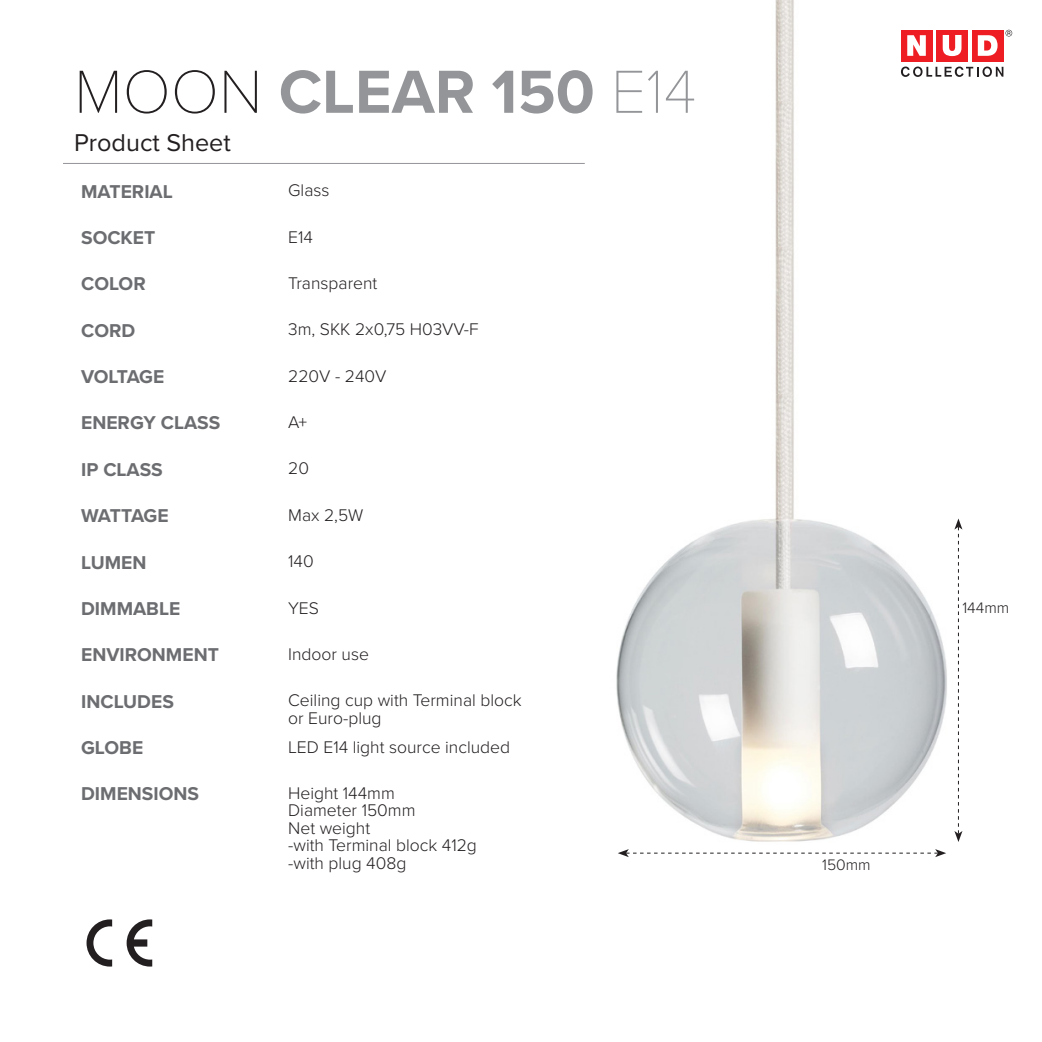
<style>
.page{position:relative;width:1042px;height:1042px;background:#fff}
.page>*{position:absolute;margin:0;border:0;box-sizing:border-box;transform-origin:0 0}
.t1{font:700 63px "Proxima Nova";color:#939598}
.t2{font:25.2px "Proxima Nova";color:#231f20}
.t3{font:700 19.25px "Proxima Nova";color:#6c6d70}
.t4{font:700 19.25px "Proxima Nova";letter-spacing:-.025em;color:#6c6d70}
.t5{font:700 19.25px "Proxima Nova";letter-spacing:-.04em;color:#6c6d70}
.t6{font:300 17.5px/17.5px "Proxima Nova";color:#231f20}
.Styckeformat_1{font:300 15.75px "Proxima Nova";color:#231f20}
.s1{font-family:"Proxima Nova T";font-weight:100;color:#231f20}
.s2{font-family:"Proxima Nova T";font-weight:100}
</style>
<div class="page">
<img style="left:616px;top:0;width:397px;height:842px">
<hr style="left:63px;top:163px;width:522px;height:1px;background:#939598">
<div style="left:901px;top:30px;width:31px;height:31px;background:#ee1d23"></div>
<div style="left:936px;top:30px;width:32px;height:31px;background:#ee1d23"></div>
<div style="left:972px;top:30px;width:31px;height:31px;background:#ee1d23"></div>
<svg style="left:907px;top:35px;width:19px;height:21px"></svg>
<svg style="left:942px;top:35px;width:19px;height:21px"></svg>
<svg style="left:978px;top:35px;width:19px;height:21px"></svg>
<svg style="left:901px;top:67px;width:102px;height:10px"></svg>
<svg style="left:1005px;top:30px;width:7px;height:6px"></svg>
<svg style="left:618px;top:849px;width:328px;height:8px"></svg>
<svg style="left:954px;top:518px;width:8px;height:324px"></svg>
<svg style="left:87px;top:919px;width:25px;height:47px"></svg>
<svg style="left:127px;top:919px;width:25px;height:47px"></svg>
<p class="t1" style="left:74px;top:45px;width:624px"><span class="s1">MOON</span> CLEAR 150 <span class="s2">E14</span></p>
<p class="t2" style="left:74px;top:123px;width:158px">Product Sheet</p>
<p class="t3" style="left:81px;top:177px;width:93px">MATERIAL</p>
<p class="t6" style="left:288px;top:181px;width:43px">Glass</p>
<p class="t3" style="left:81px;top:223px;width:76px">SOCKET</p>
<p class="t6" style="left:288px;top:227px;width:26px">E14</p>
<p class="t3" style="left:81px;top:270px;width:66px">COLOR</p>
<p class="t6" style="left:288px;top:273px;width:91px">Transparent</p>
<p class="t3" style="left:81px;top:316px;width:56px">CORD</p>
<p class="t6" style="left:288px;top:320px;width:192px">3m, SKK 2x0,75 H03VV-F</p>
<p class="t4" style="left:81px;top:362px;width:85px">VOLTAGE</p>
<p class="t6" style="left:288px;top:366px;width:100px">220V - 240V</p>
<p class="t3" style="left:81px;top:409px;width:141px">ENERGY CLASS</p>
<p class="t6" style="left:288px;top:412px;width:21px">A+</p>
<p class="t3" style="left:81px;top:455px;width:83px">IP CLASS</p>
<p class="t6" style="left:288px;top:459px;width:22px">20</p>
<p class="t5" style="left:81px;top:501px;width:89px">WATTAGE</p>
<p class="t6" style="left:288px;top:505px;width:77px">Max 2,5W</p>
<p class="t3" style="left:81px;top:548px;width:67px">LUMEN</p>
<p class="t6" style="left:288px;top:551px;width:27px">140</p>
<p class="t3" style="left:81px;top:594px;width:101px">DIMMABLE</p>
<p class="t6" style="left:288px;top:598px;width:32px">YES</p>
<p class="t3" style="left:81px;top:640px;width:139px">ENVIRONMENT</p>
<p class="t6" style="left:288px;top:644px;width:82px">Indoor use</p>
<p class="t3" style="left:81px;top:687px;width:94px">INCLUDES</p>
<p class="t6" style="left:288px;top:691px;width:235px">Ceiling cup with Terminal block or Euro-plug</p>
<p class="t3" style="left:81px;top:733px;width:64px">GLOBE</p>
<p class="t6" style="left:288px;top:737px;width:223px">LED E14 light source included</p>
<p class="t3" style="left:81px;top:779px;width:119px">DIMENSIONS</p>
<p class="t6" style="left:288px;top:783px;width:108px">Height 144mm</p>
<p class="t6" style="left:288px;top:801px;width:129px">Diameter 150mm</p>
<p class="t6" style="left:288px;top:818px;width:83px">Net weight</p>
<p class="t6" style="left:288px;top:836px;width:190px">-with Terminal block 412g -with plug 408g</p>
<p class="Styckeformat_1" style="left:962px;top:596px;width:48px">144mm</p>
<p class="Styckeformat_1" style="left:822px;top:852px;width:50px">150mm</p>
</div>
